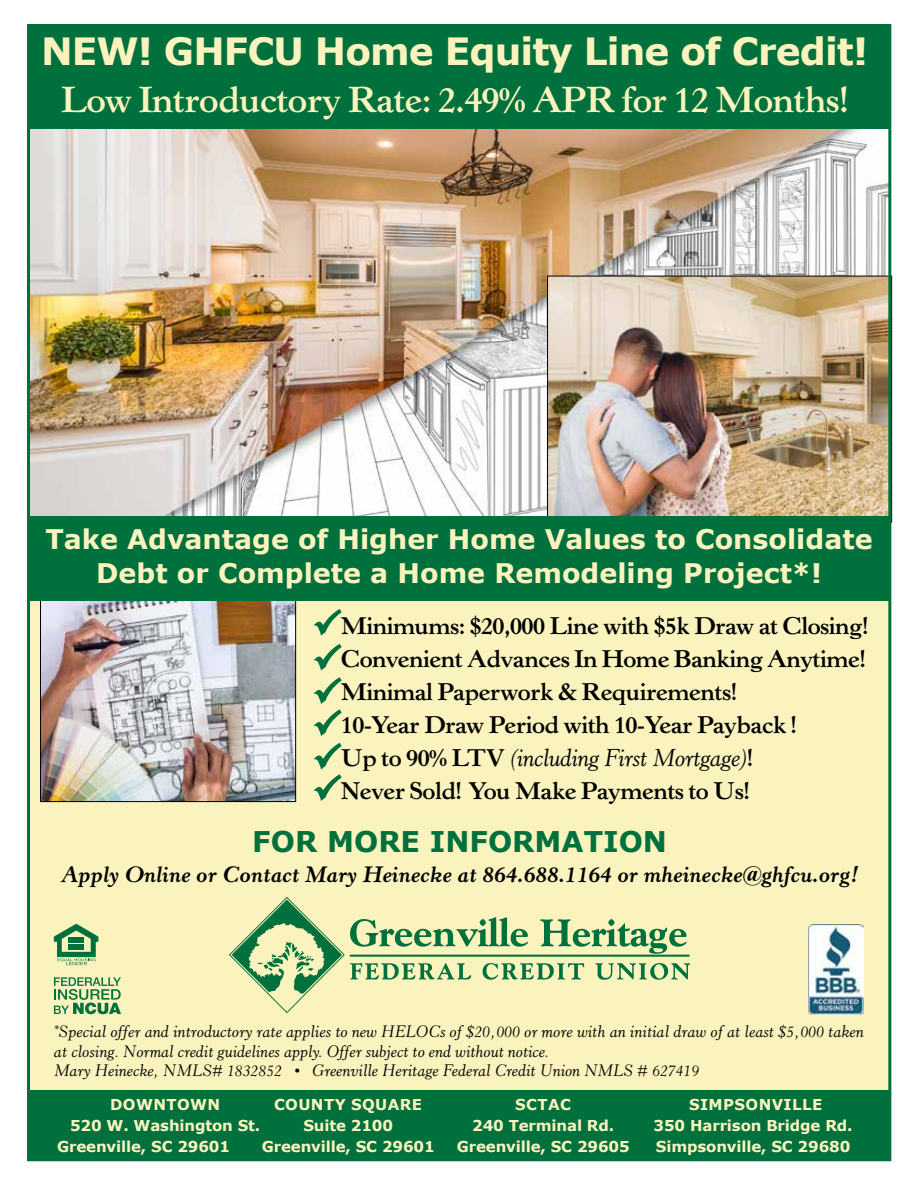
<style>
.page{position:relative;width:918px;height:1188px;background:#fff}
.page>*{position:absolute;margin:0;border:0;box-sizing:border-box;transform-origin:0 0}
.t1{font:700 37.5px "Verdana";letter-spacing:-.025em;color:#faf3be}
.t2{font:700 36px "Horley Old Style MT Std";letter-spacing:-.02em;color:#faf3be}
.t3{font:700 28.5px "Verdana";color:#00703c}
.t4{font:700 27px/34.5px "Verdana";color:#faf3be;text-align:center}
.t5{font:italic 24.3px "Horley Old Style MT Std";letter-spacing:-.02em;color:#000}
.t6{font:700 24px/33px "Horley Old Style MT Std";letter-spacing:-.02em;color:#000}
.t7{font:italic 700 22.5px "Horley Old Style MT Std";color:#000}
.t8{font:italic 16.5px/19.5px "Horley Old Style MT Std";color:#000}
.t9{font:700 15px "Verdana";letter-spacing:-.01em;color:#faf3be}
.t10{font:700 15px "Verdana";letter-spacing:.025em;color:#faf3be}
.s1{font-weight:700;font-style:normal;font-size:24px}
</style>
<div class="page">
<div style="left:27px;top:511px;width:862px;height:582px;background:#faf3be"></div>
<img style="left:31px;top:129px;width:856px;height:387px">
<div style="left:30px;top:1090px;width:861px;height:71px;background:#00703c"></div>
<svg style="left:54px;top:924px;width:44px;height:41px"></svg>
<div style="left:29px;top:27px;width:862px;height:102px;background:#00703c"></div>
<svg style="left:54px;top:977px;width:67px;height:37px"></svg>
<svg style="left:229px;top:897px;width:461px;height:116px"></svg>
<img style="left:549px;top:278px;width:338px;height:238px">
<img style="left:42px;top:600px;width:252px;height:200px">
<div style="left:40px;top:598px;width:256px;height:204px;border:1px solid #000"></div>
<div style="left:28px;top:516px;width:862px;height:84px;background:#00703c"></div>
<img style="left:808px;top:924px;width:56px;height:90px">
<h1 class="t1" style="left:41px;top:25px;width:829px">NEW! GHFCU Home Equity Line of Credit!</h1>
<h2 class="t2" style="left:61px;top:77px;width:790px">Low Introductory Rate: 2.49% APR for 12 Months!</h2>
<h3 class="t4" style="left:46px;top:521px;width:829px">Take Advantage of Higher Home Values to Consolidate<br>Debt or Complete a Home Remodeling Project*!</h3>
<h3 class="t6" style="left:341px;top:609px;width:529px">Minimums: $20,000 Line with $5k Draw at Closing!<br>Convenient Advances In Home Banking Anytime!<br>Minimal Paperwork &amp; Requirements!<br>10-Year Draw Period with 10-Year Payback !</h3>
<h3 class="t5" style="left:341px;top:743px;width:414px"><span class="s1">Up to 90% LTV</span> (including First Mortgage)<span class="s1">!</span></h3>
<h3 class="t6" style="left:341px;top:774px;width:411px">Never Sold! You Make Payments to Us!</h3>
<h3 class="t3" style="left:252px;top:821px;width:416px">FOR MORE INFORMATION</h3>
<h3 class="t7" style="left:61px;top:860px;width:800px">Apply Online or Contact Mary Heinecke at 864.688.1164 or mheinecke@ghfcu.org!</h3>
<p class="t8" style="left:54px;top:1022px;width:812px"><sup>*</sup>Special offer and introductory rate applies to new HELOCs of $20,000 or more with an initial draw of at least $5,000 taken at closing. Normal credit guidelines apply. Offer subject to end without notice.<br>Mary Heinecke, NMLS# 1832852 • Greenville Heritage Federal Credit Union NMLS # 627419</p>
<p class="t10" style="left:110px;top:1094px;width:112px">DOWNTOWN</p>
<p class="t10" style="left:274px;top:1094px;width:150px">COUNTY SQUARE</p>
<p class="t9" style="left:515px;top:1094px;width:57px">SCTAC</p>
<p class="t10" style="left:689px;top:1094px;width:135px">SIMPSONVILLE</p>
<p class="t9" style="left:70px;top:1115px;width:192px">520 W. Washington St.</p>
<p class="t9" style="left:303px;top:1115px;width:91px">Suite 2100</p>
<p class="t9" style="left:472px;top:1115px;width:144px">240 Terminal Rd.</p>
<p class="t9" style="left:654px;top:1115px;width:201px">350 Harrison Bridge Rd.</p>
<p class="t9" style="left:57px;top:1136px;width:174px">Greenville, SC 29601</p>
<p class="t9" style="left:262px;top:1136px;width:174px">Greenville, SC 29601</p>
<p class="t9" style="left:457px;top:1136px;width:174px">Greenville, SC 29605</p>
<p class="t9" style="left:656px;top:1136px;width:196px">Simpsonville, SC 29680</p>
</div>
